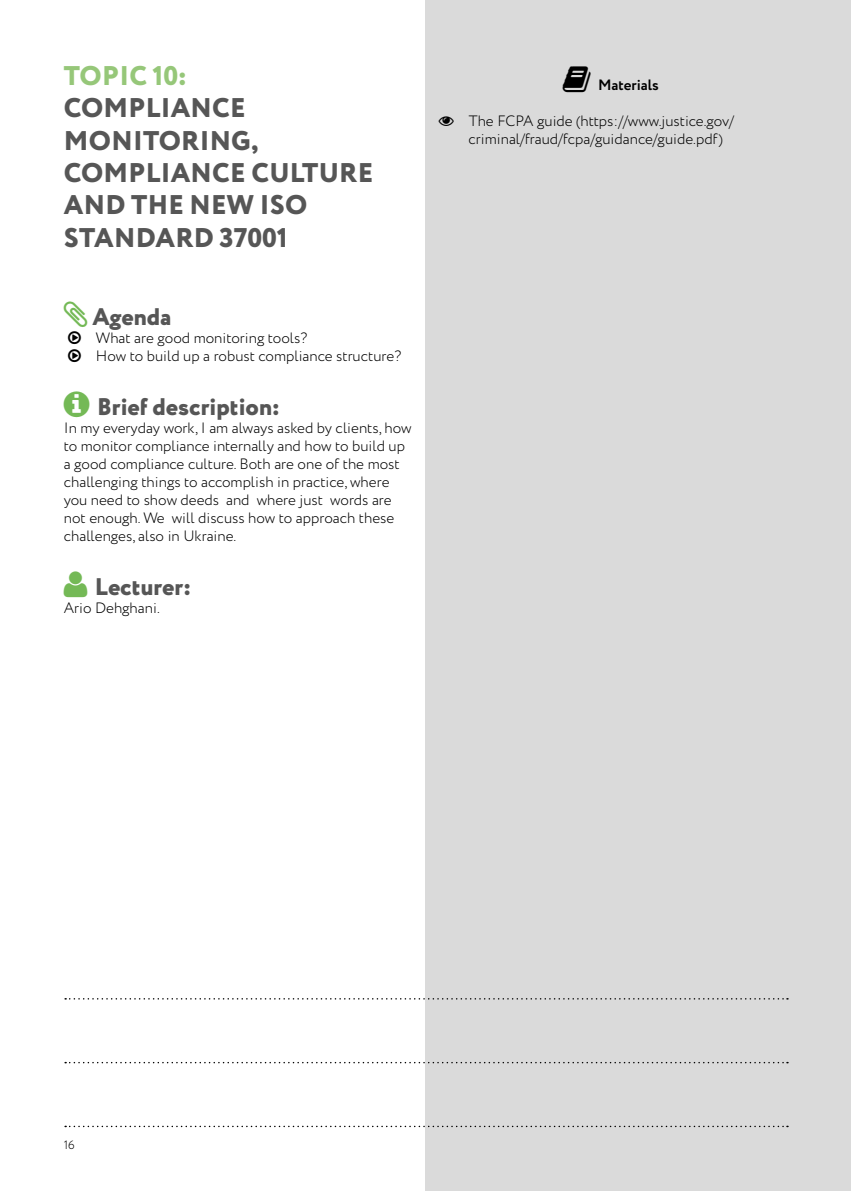
<style>
.page{position:relative;width:851px;height:1191px;background:#fff}
.page>*{position:absolute;margin:0;border:0;box-sizing:border-box;transform-origin:0 0}
.t1{font:800 27px/32.4px "Circe";letter-spacing:.01em;color:#565656}
.t2{font:800 27px "Circe";color:#96c779}
.t3{font:800 24px "Circe";color:#565656}
.t4{font:300 15px/18px "Circe";color:#000}
.t5{font:700 15px "Circe";color:#000}
.t6{font:300 12px "Circe";color:#000}
</style>
<div class="page">
<div style="left:425px;top:0;width:425px;height:1191px;background:#dadada"></div>
<svg style="left:65px;top:1061px;width:722px;height:2px"></svg>
<svg style="left:65px;top:998px;width:722px;height:1px"></svg>
<svg style="left:65px;top:1125px;width:722px;height:2px"></svg>
<h1 class="t2" style="left:64px;top:57px;width:124px">TOPIC 10:</h1>
<h1 class="t1" style="left:64px;top:93px;width:311px">COMPLIANCE<br>MONITORING,<br>COMPLIANCE CULTURE<br>AND THE NEW ISO<br>STANDARD 37001</h1>
<h2 class="t3" style="left:92px;top:301px;width:80px">AGENDA</h2>
<p class="t4" style="left:96px;top:329px;width:307px">What are good monitoring tools?<br>How to build up a robust compliance structure?</p>
<h2 class="t3" style="left:97px;top:391px;width:184px">BRIEF DESCRIPTION:</h2>
<p class="t4" style="left:64px;top:419px;width:349px">In my everyday work, I am always asked by clients, how to monitor compliance internally and how to build up a good compliance culture. Both are one of the most challenging things to accomplish in practice, where you need to show deeds and where just words are not enough. We will discuss how to approach these challenges, also in Ukraine.</p>
<h2 class="t3" style="left:95px;top:571px;width:98px">LECTURER:</h2>
<p class="t4" style="left:64px;top:599px;width:97px">Ario Dehghani.</p>
<p class="t5" style="left:598px;top:74px;width:62px">M aterials</p>
<p class="t4" style="left:468px;top:112px;width:267px">The FCPA guide (https://www.justice.gov/ criminal/fraud/fcpa/guidance/guide.pdf)</p>
<p class="t6" style="left:64px;top:1137px;width:13px">16</p>
</div>
